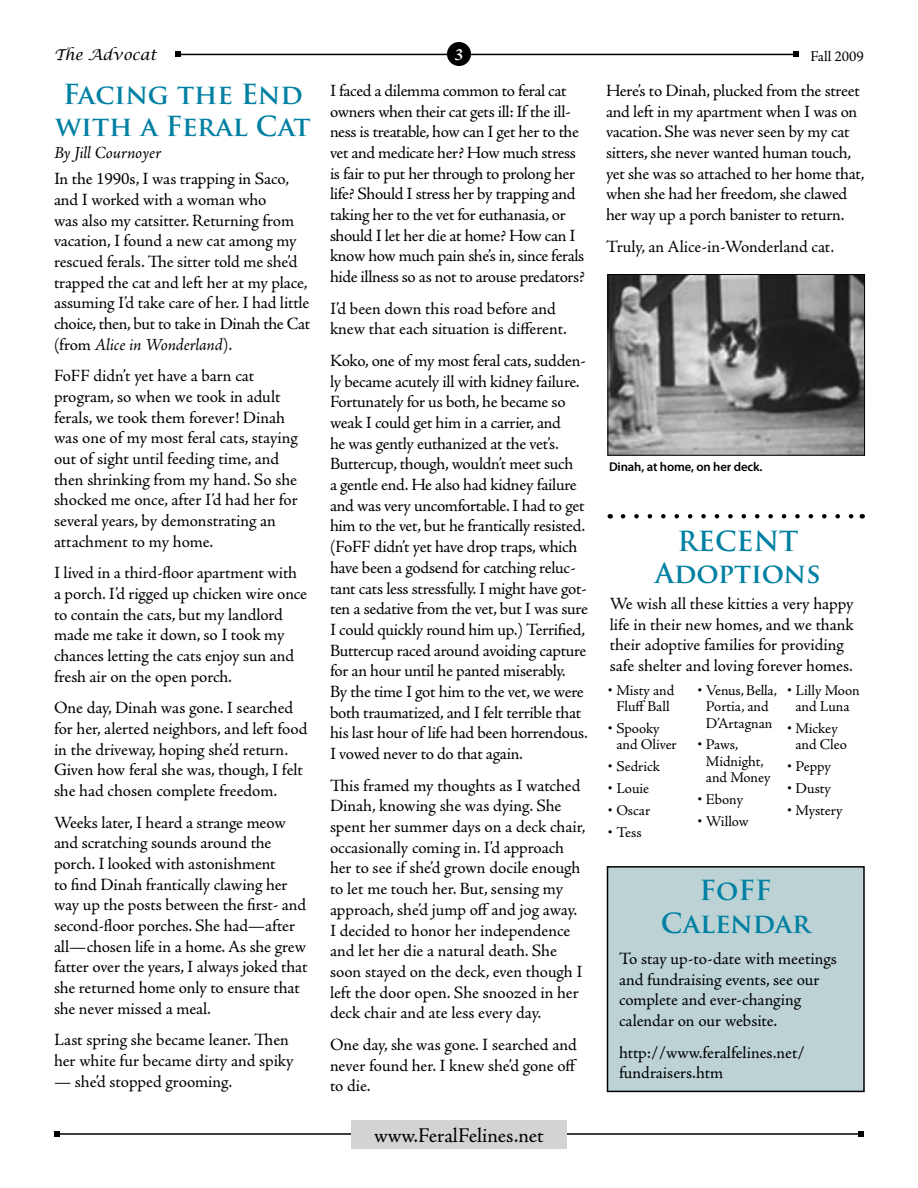
<style>
.page{position:relative;width:918px;height:1188px;background:#fff}
.page>*{position:absolute;margin:0;border:0;box-sizing:border-box;transform-origin:0 0}
.t1{font:700 27px/32.4px "Trajan Pro";color:#0080a2;text-align:center}
.t2{font:21px "Adobe Jenson Pro";color:#000}
.t3{font:17.25px/20.7px "Adobe Jenson Pro";letter-spacing:-.01em;color:#000}
.t4{font:italic 17.25px "Adobe Jenson Pro";letter-spacing:-.005em;color:#000}
.t5{font:italic 700 17.25px "Adobe Jenson Pro";color:#fff}
.t6{font:15px/16.5px "Adobe Jenson Pro";letter-spacing:-.005em;color:#000;text-align:center}
.t7{font:italic 15px "Lucida Calligraphy";color:#000}
.t8{font:600 12.75px "Myriad Pro";letter-spacing:-.01em;color:#000}
.s1{font-style:italic}
.s2{font-family:"Myriad"}
</style>
<div class="page">
<hr style="left:57px;top:1133px;width:804px;height:2px;background:#000">
<svg style="left:54px;top:1131px;width:6px;height:6px"></svg>
<svg style="left:858px;top:1131px;width:6px;height:6px"></svg>
<hr style="left:178px;top:54px;width:618px;height:1px;background:#000">
<svg style="left:176px;top:51px;width:6px;height:6px"></svg>
<svg style="left:793px;top:51px;width:6px;height:6px"></svg>
<div style="left:351px;top:1120px;width:216px;height:28px;background:#d1d3d4"></div>
<div style="left:448px;top:43px;width:22px;height:22px;background:#000;border-radius:50%"></div>
<div style="left:447px;top:42px;width:24px;height:24px;border:2px solid #000;border-radius:50%"></div>
<img style="left:610px;top:276px;width:253px;height:178px">
<div style="left:608px;top:274px;width:257px;height:182px;border:1px solid #000"></div>
<svg style="left:623px;top:514px;width:231px;height:5px"></svg>
<div style="left:608px;top:867px;width:256px;height:224px;background:#bcd2d4"></div>
<div style="left:607px;top:866px;width:258px;height:226px;border:2px solid #000"></div>
<p class="t7" style="left:54px;top:46px;width:104px">The Advocat</p>
<p class="t6" style="left:810px;top:48px;width:55px">Fall 2009</p>
<p class="t5" style="left:455px;top:45px;width:10px">3</p>
<h1 class="t1" style="left:55px;top:78px;width:257px;text-align:left">Facing the End with a Feral Cat</h1>
<p class="t4" style="left:54px;top:143px;width:109px">By Jill Cournoyer</p>
<p class="t3" style="left:54px;top:169px;width:258px">In the 1990s, I was trapping in Saco, and I worked with a woman who<br>was also my catsitter. Returning from vacation, I found a new cat among my rescued ferals. The sitter told me she’d trapped the cat and left her at my place, assuming I’d take care of her. I had little choice, then, but to take in Dinah the Cat (from <span class="s1">Alice in Wonderland</span>).</p>
<p class="t3" style="left:54px;top:366px;width:245px">FoFF didn’t yet have a barn cat program, so when we took in adult ferals, we took them forever! Dinah was one of my most feral cats, staying out of sight until feeding time, and then shrinking from my hand. So she shocked me once, after I’d had her for several years, by demonstrating an attachment to my home.</p>
<p class="t3" style="left:54px;top:563px;width:255px">I lived in a third-floor apartment with a porch. I’d rigged up chicken wire once to contain the cats, but my landlord made me take it down, so I took my chances letting the cats enjoy sun and fresh air on the open porch.</p>
<p class="t3" style="left:54px;top:698px;width:255px">One day, Dinah was gone. I searched for her, alerted neighbors, and left food in the driveway, hoping she’d return.<br>Given how feral she was, though, I felt she had chosen complete freedom.</p>
<p class="t3" style="left:54px;top:812px;width:255px">Weeks later, I heard a strange meow and scratching sounds around the porch. I looked with astonishment<br>to find Dinah frantically clawing her way up the posts between the first- and second-floor porches. She had—after all—chosen life in a home. As she grew fatter over the years, I always joked that she returned home only to ensure that she never missed a meal.</p>
<p class="t3" style="left:54px;top:1030px;width:241px">Last spring she became leaner. Then her white fur became dirty and spiky</p>
<p class="t3" style="left:54px;top:1071px;width:180px">— she’d stopped grooming.</p>
<p class="t3" style="left:330px;top:80px;width:256px">I faced a dilemma common to feral cat owners when their cat gets ill: If the ill&shy;ness is treatable, how can I get her to the vet and medicate her? How much stress is fair to put her through to prolong her life? Should I stress her by trapping and taking her to the vet for euthanasia, or should I let her die at home? How can I know how much pain she’s in, since ferals hide illness so as not to arouse predators?</p>
<p class="t3" style="left:330px;top:298px;width:239px">I’d been down this road before and knew that each situation is different.</p>
<p class="t3" style="left:330px;top:350px;width:259px">Koko, one of my most feral cats, sudden&shy;ly became acutely ill with kidney failure.<br>Fortunately for us both, he became so weak I could get him in a carrier, and<br>he was gently euthanized at the vet’s.<br>Buttercup, though, wouldn’t meet such<br>a gentle end. He also had kidney failure and was very uncomfortable. I had to get him to the vet, but he frantically resisted. (FoFF didn’t yet have drop traps, which have been a godsend for catching reluc&shy;tant cats less stressfully. I might have got&shy;ten a sedative from the vet, but I was sure I could quickly round him up.) Terrified, Buttercup raced around avoiding capture for an hour until he panted miserably.<br>By the time I got him to the vet, we were both traumatized, and I felt terrible that his last hour of life had been horrendous.<br>I vowed never to do that again.</p>
<p class="t3" style="left:330px;top:775px;width:257px">This framed my thoughts as I watched Dinah, knowing she was dying. She spent her summer days on a deck chair, occasionally coming in. I’d approach her to see if she’d grown docile enough to let me touch her. But, sensing my approach, she’d jump off and jog away.<br>I decided to honor her independence and let her die a natural death. She soon stayed on the deck, even though I left the door open. She snoozed in her deck chair and ate less every day.</p>
<p class="t3" style="left:330px;top:1034px;width:249px;text-align:justify">One day, she was gone. I searched and never found her. I knew she’d gone off to die.</p>
<p class="t2" style="left:374px;top:1123px;width:171px">www.FeralFelines.net</p>
<p class="t3" style="left:606px;top:80px;width:260px">Here’s to Dinah, plucked from the street and left in my apartment when I was on vacation. She was never seen by my cat sitters, she never wanted human touch, yet she was so attached to her home that, when she had her freedom, she clawed her way up a porch banister to return.</p>
<p class="t3" style="left:606px;top:236px;width:230px">Truly, an Alice-in-Wonderland cat.</p>
<p class="t8" style="left:609px;top:458px;width:155px">Dinah, at home, on her deck.</p>
<h1 class="t1" style="left:655px;top:525px;width:167px">RECENT<br>Adoptions</h1>
<p class="t3" style="left:610px;top:594px;width:246px">We wish all these kitties a very happy life in their new homes, and we thank their adoptive families for providing safe shelter and loving forever homes.</p>
<p class="t6" style="left:608px;top:682px;width:68px"><span class="s2">•</span> Misty and<br>Fluff Ball</p>
<p class="t6" style="left:616px;top:720px;width:62px;text-align:left;text-indent:-8px"><span class="s2">•</span> Spooky and Oliver</p>
<p class="t6" style="left:608px;top:759px;width:53px"><span class="s2">•</span> Sedrick</p>
<p class="t6" style="left:608px;top:781px;width:43px"><span class="s2">•</span> Louie</p>
<p class="t6" style="left:608px;top:803px;width:44px"><span class="s2">•</span> Oscar</p>
<p class="t6" style="left:608px;top:824px;width:35px"><span class="s2">•</span> Tess</p>
<p class="t6" style="left:698px;top:682px;width:81px"><span class="s2">•</span> Venus, Bella,<br>Portia, and<br>D’Artagnan</p>
<p class="t6" style="left:706px;top:737px;width:66px;text-align:left;text-indent:-8px"><span class="s2">•</span> Paws,<br>Midnight, and Money</p>
<p class="t6" style="left:698px;top:792px;width:47px"><span class="s2">•</span> Ebony</p>
<p class="t6" style="left:698px;top:814px;width:52px"><span class="s2">•</span> Willow</p>
<p class="t6" style="left:787px;top:682px;width:74px"><span class="s2">•</span> Lilly Moon and Luna</p>
<p class="t6" style="left:796px;top:720px;width:53px;text-align:left;text-indent:-8px"><span class="s2">•</span> Mickey and Cleo</p>
<p class="t6" style="left:787px;top:759px;width:45px"><span class="s2">•</span> Peppy</p>
<p class="t6" style="left:787px;top:781px;width:45px"><span class="s2">•</span> Dusty</p>
<p class="t6" style="left:787px;top:803px;width:57px"><span class="s2">•</span> Mystery</p>
<h1 class="t1" style="left:661px;top:874px;width:152px">FoFF<br>Calendar</h1>
<p class="t3" style="left:619px;top:949px;width:219px">To stay up-to-date with meetings and fundraising events, see our complete and ever-changing calendar on our website.</p>
<p class="t3" style="left:619px;top:1042px;width:188px">http://www.feralfelines.net/ fundraisers.htm</p>
</div>
